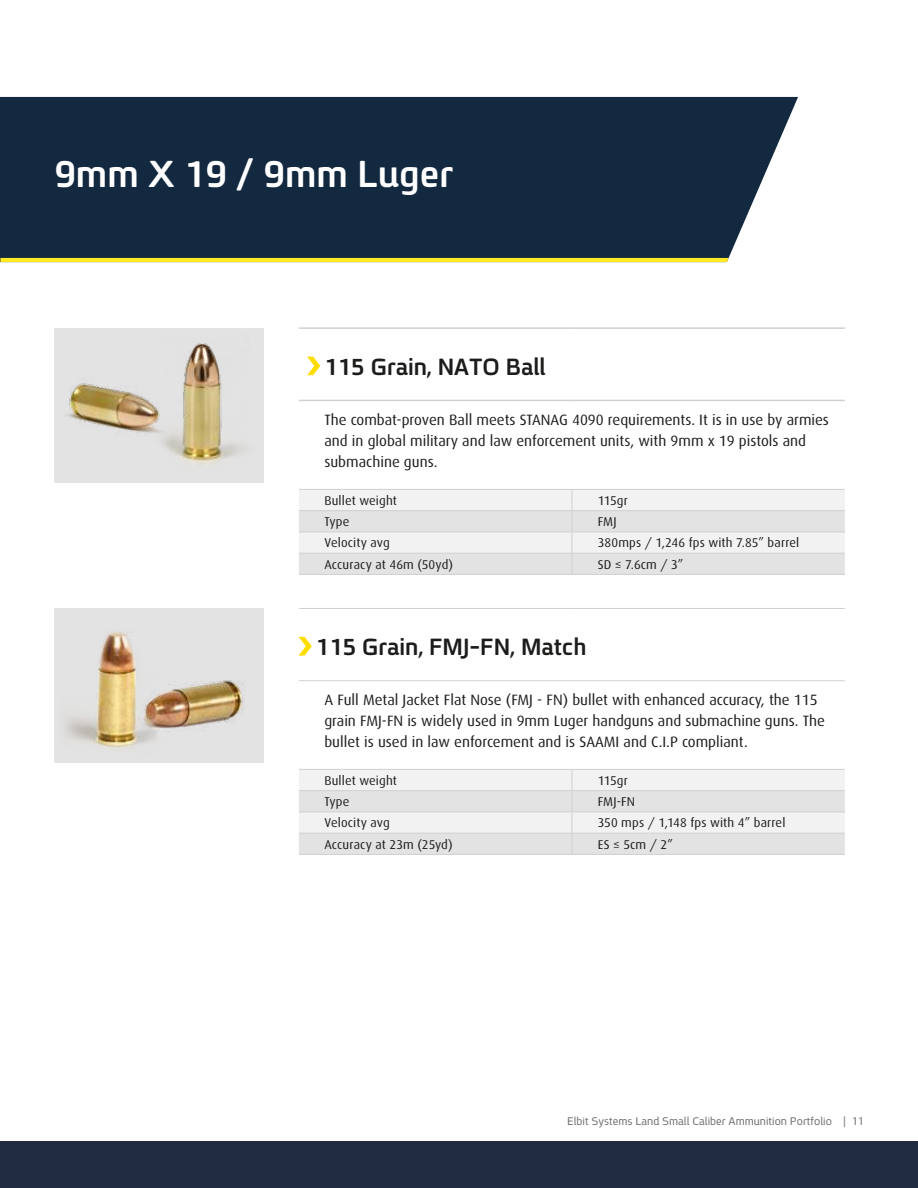
<style>
.page{position:relative;width:918px;height:1188px;background:#fff}
.page>*{position:absolute;margin:0;border:0;box-sizing:border-box;transform-origin:0 0}
.t1{font:700 40.8px "Fb Spoiler Eng";color:#fff}
.t2{font:700 25.5px "Fb Spoiler Eng";color:#1c1c1b}
.t3{font:15px/21px "Dax";color:#1c1c1b}
.t4{font:12.75px "Dax";letter-spacing:.01em;color:#1c1c1b}
.t5{font:12px "Fb Spoiler Eng";color:#737273}
</style>
<div class="page">
<div style="left:0;top:97px;width:798px;height:161px;background:#132940"></div>
<hr style="left:0;top:258px;width:730px;height:4px;background:#ffe924">
<div style="left:299px;top:490px;width:546px;height:20px;background:#f2f2f2"></div>
<div style="left:299px;top:511px;width:546px;height:343px;background:#e3e3e3"></div>
<svg style="left:299px;top:533px;width:546px;height:300px"></svg>
<svg style="left:572px;top:554px;width:273px;height:300px"></svg>
<hr style="left:299px;top:854px;width:273px;height:1px;background:#d0d0cf">
<hr style="left:572px;top:854px;width:273px;height:1px;background:#d0d0cf">
<hr style="left:299px;top:608px;width:273px;height:1px;background:#d0d0cf">
<hr style="left:572px;top:608px;width:273px;height:1px;background:#d0d0cf">
<hr style="left:299px;top:680px;width:273px;height:1px;background:#d0d0cf">
<hr style="left:572px;top:680px;width:273px;height:1px;background:#d0d0cf">
<hr style="left:299px;top:489px;width:273px;height:1px;background:#d0d0cf">
<hr style="left:572px;top:489px;width:273px;height:1px;background:#d0d0cf">
<hr style="left:299px;top:510px;width:273px;height:1px;background:#d0d0cf">
<hr style="left:572px;top:510px;width:273px;height:1px;background:#d0d0cf">
<hr style="left:299px;top:532px;width:273px;height:1px;background:#d0d0cf">
<hr style="left:572px;top:532px;width:273px;height:1px;background:#d0d0cf">
<hr style="left:299px;top:553px;width:273px;height:1px;background:#d0d0cf">
<hr style="left:572px;top:553px;width:273px;height:1px;background:#d0d0cf">
<hr style="left:299px;top:574px;width:273px;height:1px;background:#d0d0cf">
<hr style="left:572px;top:574px;width:273px;height:1px;background:#d0d0cf">
<hr style="left:299px;top:769px;width:273px;height:1px;background:#d0d0cf">
<hr style="left:572px;top:769px;width:273px;height:1px;background:#d0d0cf">
<hr style="left:299px;top:790px;width:273px;height:1px;background:#d0d0cf">
<hr style="left:572px;top:790px;width:273px;height:1px;background:#d0d0cf">
<hr style="left:299px;top:812px;width:273px;height:1px;background:#d0d0cf">
<hr style="left:572px;top:812px;width:273px;height:1px;background:#d0d0cf">
<hr style="left:299px;top:833px;width:273px;height:1px;background:#d0d0cf">
<hr style="left:572px;top:833px;width:273px;height:1px;background:#d0d0cf">
<svg style="left:572px;top:490px;width:1px;height:84px"></svg>
<svg style="left:572px;top:770px;width:1px;height:84px"></svg>
<hr style="left:299px;top:327px;width:273px;height:2px;background:#d0d0cf">
<hr style="left:572px;top:327px;width:273px;height:2px;background:#d0d0cf">
<hr style="left:299px;top:400px;width:273px;height:1px;background:#d0d0cf">
<hr style="left:572px;top:400px;width:273px;height:1px;background:#d0d0cf">
<div style="left:54px;top:328px;width:210px;height:155px;background:#e3e3e3"></div>
<svg style="left:307px;top:356px;width:14px;height:20px"></svg>
<div style="left:54px;top:608px;width:210px;height:155px;background:#e3e3e3"></div>
<img style="left:65px;top:632px;width:178px;height:116px">
<svg style="left:298px;top:636px;width:14px;height:20px"></svg>
<img style="left:66px;top:343px;width:176px;height:121px">
<div style="left:0;top:1141px;width:918px;height:47px;background:#202b40"></div>
<h2 class="t1" style="left:54px;top:153px;width:400px">9mm X 19 / 9mm Luger</h2>
<h3 class="t2" style="left:324px;top:354px;width:223px">115 Grain, NATO Ball</h3>
<p class="t3" style="left:324px;top:409px;width:506px">The combat-proven Ball meets STANAG 4090 requirements. It is in use by armies and in global military and law enforcement units, with 9mm x 19 pistols and submachine guns.</p>
<p class="t4" style="left:324px;top:493px;width:74px">Bullet weight</p>
<p class="t4" style="left:598px;top:493px;width:32px">115gr</p>
<p class="t4" style="left:324px;top:515px;width:27px">Type</p>
<p class="t4" style="left:598px;top:515px;width:21px">FMJ</p>
<p class="t4" style="left:324px;top:536px;width:67px">Velocity avg</p>
<p class="t4" style="left:598px;top:536px;width:203px">380mps / 1,246 fps with 7.85" barrel</p>
<p class="t4" style="left:324px;top:557px;width:130px">Accuracy at 46m (50yd)</p>
<p class="t4" style="left:598px;top:557px;width:15px">SD</p>
<p class="t4" style="left:625px;top:557px;width:60px">7.6cm / 3"</p>
<h3 class="t2" style="left:316px;top:634px;width:272px">115 Grain, FMJ-FN, Match</h3>
<p class="t3" style="left:324px;top:690px;width:502px">A Full Metal Jacket Flat Nose (FMJ - FN) bullet with enhanced accuracy, the 115 grain FMJ-FN is widely used in 9mm Luger handguns and submachine guns. The bullet is used in law enforcement and is SAAMI and C.I.P compliant.</p>
<p class="t4" style="left:324px;top:773px;width:74px">Bullet weight</p>
<p class="t4" style="left:598px;top:773px;width:32px">115gr</p>
<p class="t4" style="left:324px;top:795px;width:27px">Type</p>
<p class="t4" style="left:598px;top:795px;width:39px">FMJ-FN</p>
<p class="t4" style="left:324px;top:816px;width:67px">Velocity avg</p>
<p class="t4" style="left:598px;top:816px;width:189px">350 mps / 1,148 fps with 4" barrel</p>
<p class="t4" style="left:324px;top:837px;width:130px">Accuracy at 23m (25yd)</p>
<p class="t4" style="left:598px;top:837px;width:13px">ES</p>
<p class="t4" style="left:623px;top:837px;width:51px">5cm / 2"</p>
<p class="t5" style="left:567px;top:1115px;width:298px">Elbit Systems Land Small Caliber Ammunition Portfolio | 11</p>
</div>
